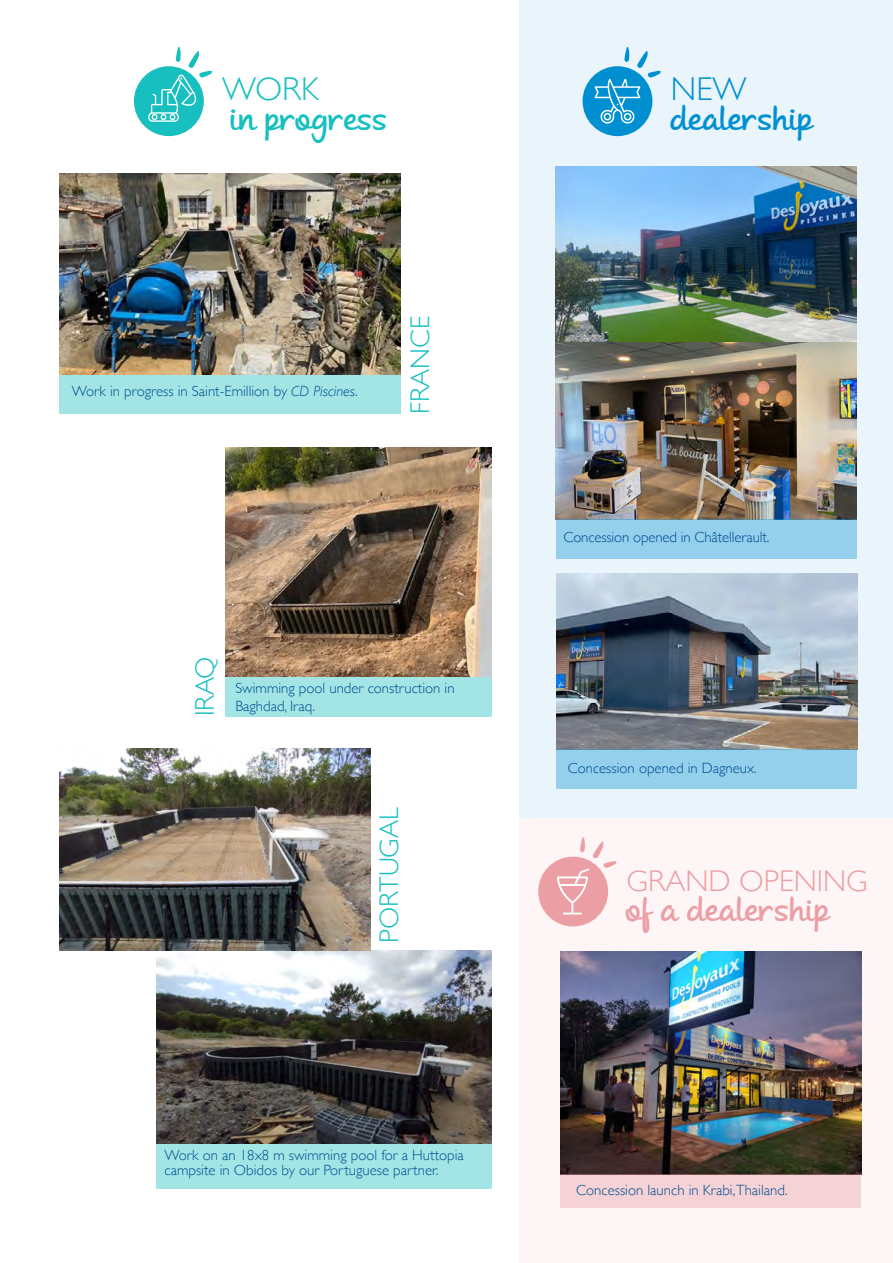
<style>
.page{position:relative;width:893px;height:1263px;background:#fff}
.page>*{position:absolute;margin:0;border:0;box-sizing:border-box;transform-origin:0 0}
.t1{font:700 33px "Andrea II Script Upright";letter-spacing:-.01em;color:#eb9fa4}
.t2{font:700 33px "Andrea II Script Upright";letter-spacing:-.01em;color:#0090d2}
.t3{font:700 33px "Andrea II Script Upright";letter-spacing:-.01em;color:#17bfbf}
.t4{font:300 33px "Gill Sans";color:#17bfbf}
.t5{font:300 33px "Gill Sans";color:#0090d2}
.t6{font:300 30px "Gill Sans";color:#eb9fa4}
.t7{font:300 27px "Gill Sans";color:#17bfbf}
.t8{font:300 14.85px/17.9px "Gill Sans";color:#004f91}
.s1{font-style:italic}
</style>
<div class="page">
<div style="left:519px;top:818px;width:374px;height:445px;background:#fdf5f6"></div>
<div style="left:519px;top:0;width:374px;height:818px;background:#e9f5fb"></div>
<img style="left:556px;top:166px;width:301px;height:353px">
<img style="left:556px;top:573px;width:301px;height:176px">
<img style="left:560px;top:951px;width:301px;height:223px">
<div style="left:556px;top:519px;width:301px;height:40px;background:#94cfec"></div>
<div style="left:556px;top:749px;width:301px;height:40px;background:#94cfec"></div>
<div style="left:560px;top:1174px;width:301px;height:34px;background:#f5d2d5"></div>
<div style="left:583px;top:66px;width:69px;height:70px;background:#0090d2;border-radius:50%"></div>
<svg style="left:595px;top:47px;width:66px;height:77px"></svg>
<div style="left:60px;top:374px;width:341px;height:40px;background:#a3e5e5"></div>
<div style="left:225px;top:677px;width:267px;height:39px;background:#a3e5e5"></div>
<div style="left:156px;top:1143px;width:336px;height:46px;background:#a3e5e5"></div>
<img style="left:60px;top:174px;width:341px;height:200px">
<img style="left:225px;top:447px;width:267px;height:230px">
<img style="left:156px;top:951px;width:336px;height:192px">
<img style="left:60px;top:748px;width:311px;height:203px">
<div style="left:134px;top:66px;width:70px;height:70px;background:#17bfbf;border-radius:50%"></div>
<svg style="left:148px;top:47px;width:64px;height:75px"></svg>
<div style="left:538px;top:856px;width:70px;height:70px;background:#eb9fa4;border-radius:50%"></div>
<svg style="left:557px;top:837px;width:60px;height:77px"></svg>
<h1 class="t4" style="left:222px;top:63px;width:98px">WORK</h1>
<h1 class="t3" style="left:231px;top:99px;width:158px">in progress</h1>
<p class="t8" style="left:72px;top:381px;width:287px">Work in progress in Saint-Emillion by <span class="s1">CD Piscines</span>.</p>
<h3 class="t7" style="left:399px;top:414px;width:99px;rotate:-90deg">FRANCE</h3>
<h3 class="t7" style="left:184px;top:716px;width:61px;rotate:-90deg">IRAQ</h3>
<p class="t8" style="left:235px;top:678px;width:221px">Swimming pool under construction in<br>Baghdad, Iraq.</p>
<h3 class="t7" style="left:368px;top:942px;width:137px;rotate:-90deg">PORTUGAL</h3>
<p class="t8" style="left:164px;top:1147px;width:301px;line-height:15px">Work on an 18x8 m swimming pool for a Huttopia campsite in Obidos by our Portuguese partner.</p>
<h1 class="t5" style="left:671px;top:63px;width:77px">NEW</h1>
<h1 class="t2" style="left:671px;top:99px;width:144px">dealership</h1>
<p class="t8" style="left:563px;top:527px;width:207px">Concession opened in Châtellerault.</p>
<p class="t8" style="left:568px;top:759px;width:191px">Concession opened in Dagneux.</p>
<h2 class="t6" style="left:627px;top:857px;width:243px">GRAND OPENING</h2>
<h1 class="t1" style="left:627px;top:889px;width:205px">of a dealership</h1>
<p class="t8" style="left:576px;top:1180px;width:213px">Concession launch in Krabi,Thailand.</p>
</div>
